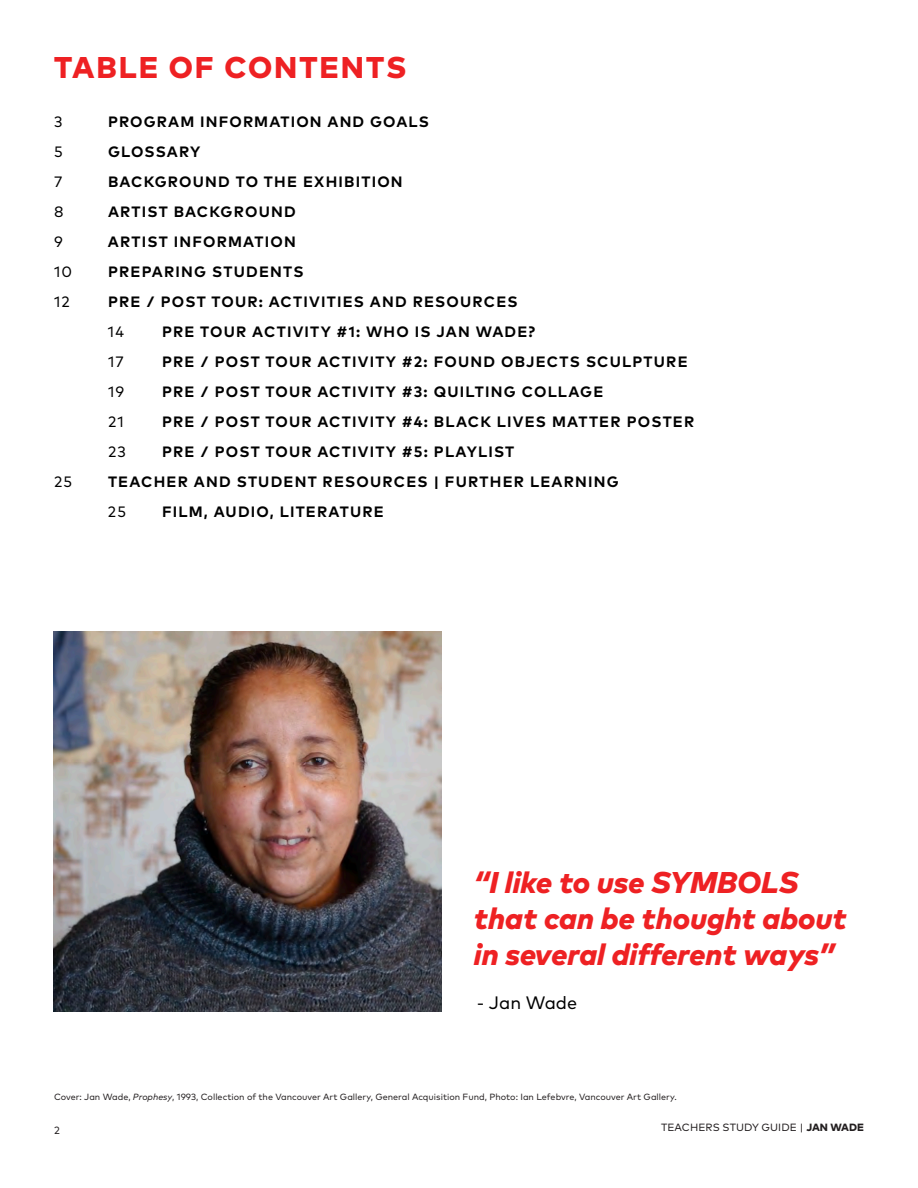
<style>
.page{position:relative;width:918px;height:1188px;background:#fff}
.page>*{position:absolute;margin:0;border:0;box-sizing:border-box;transform-origin:0 0}
.t1{font:italic 800 30px/36px "Mark Pro";color:#ee2123}
.Heading_1{font:800 30px "Mark Pro";letter-spacing:.065em;color:#ee2123}
.t2{font:18px "Mark Pro";color:#000}
.t3{font:700 15px "Mark Pro";letter-spacing:.08em;color:#000}
.t4{font:15px "Mark Pro";letter-spacing:.075em;color:#000}
.t5{font:10.5px "Mark Pro";letter-spacing:.005em;color:#231f20}
.t6{font:9px "Mark Pro";color:#231f20}
.s1{font-style:italic}
.s2{font-weight:800}
</style>
<div class="page">
<img style="left:54px;top:632px;width:387px;height:380px">
<p class="Heading_1" style="left:54px;top:44px;width:354px">TABLE OF CONTENTS</p>
<p class="t4" style="left:54px;top:111px;width:10px">3</p>
<p class="t3" style="left:108px;top:111px;width:322px">PROGRAM INFORMATION AND GOALS</p>
<p class="t4" style="left:54px;top:141px;width:10px">5</p>
<p class="t3" style="left:108px;top:141px;width:94px">GLOSSARY</p>
<p class="t4" style="left:54px;top:171px;width:10px">7</p>
<p class="t3" style="left:108px;top:171px;width:296px">BACKGROUND TO THE EXHIBITION</p>
<p class="t4" style="left:54px;top:201px;width:11px">8</p>
<p class="t3" style="left:108px;top:201px;width:189px">ARTIST BACKGROUND</p>
<p class="t4" style="left:54px;top:231px;width:10px">9</p>
<p class="t3" style="left:108px;top:231px;width:189px">ARTIST INFORMATION</p>
<p class="t4" style="left:54px;top:261px;width:20px">10</p>
<p class="t3" style="left:108px;top:261px;width:197px">PREPARING STUDENTS</p>
<p class="t4" style="left:54px;top:291px;width:17px">12</p>
<p class="t3" style="left:108px;top:291px;width:411px">PRE / POST TOUR: ACTIVITIES AND RESOURCES</p>
<p class="t4" style="left:108px;top:321px;width:18px">14</p>
<p class="t3" style="left:162px;top:321px;width:375px">PRE TOUR ACTIVITY #1: WHO IS JAN WADE?</p>
<p class="t4" style="left:108px;top:351px;width:17px">17</p>
<p class="t3" style="left:162px;top:351px;width:527px">PRE / POST TOUR ACTIVITY #2: FOUND OBJECTS SCULPTURE</p>
<p class="t4" style="left:108px;top:381px;width:18px">19</p>
<p class="t3" style="left:162px;top:381px;width:443px">PRE / POST TOUR ACTIVITY #3: QUILTING COLLAGE</p>
<p class="t4" style="left:108px;top:411px;width:17px">21</p>
<p class="t3" style="left:162px;top:411px;width:534px">PRE / POST TOUR ACTIVITY #4: BLACK LIVES MATTER POSTER</p>
<p class="t4" style="left:108px;top:441px;width:19px">23</p>
<p class="t3" style="left:162px;top:441px;width:354px">PRE / POST TOUR ACTIVITY #5: PLAYLIST</p>
<p class="t4" style="left:54px;top:471px;width:20px">25</p>
<p class="t3" style="left:108px;top:471px;width:512px">TEACHER AND STUDENT RESOURCES | FURTHER LEARNING</p>
<p class="t4" style="left:108px;top:501px;width:20px">25</p>
<p class="t3" style="left:162px;top:501px;width:223px">FILM, AUDIO, LITERATURE</p>
<p class="t1" style="left:474px;top:862px;width:374px">“I like to use SYMBOLS that can be thought about in several different ways”</p>
<p class="t2" style="left:477px;top:989px;width:102px">- Jan Wade</p>
<p class="t6" style="left:54px;top:1090px;width:624px">Cover: Jan Wade, <span class="s1">Prophesy</span>, 1993, Collection of the Vancouver Art Gallery, General Acquisition Fund, Photo: Ian Lefebvre, Vancouver Art Gallery.</p>
<p class="t5" style="left:54px;top:1123px;width:7px">2</p>
<p class="t5" style="left:661px;top:1120px;width:204px">TEACHERS STUDY GUIDE | <span class="s2">JAN WADE</span></p>
</div>
